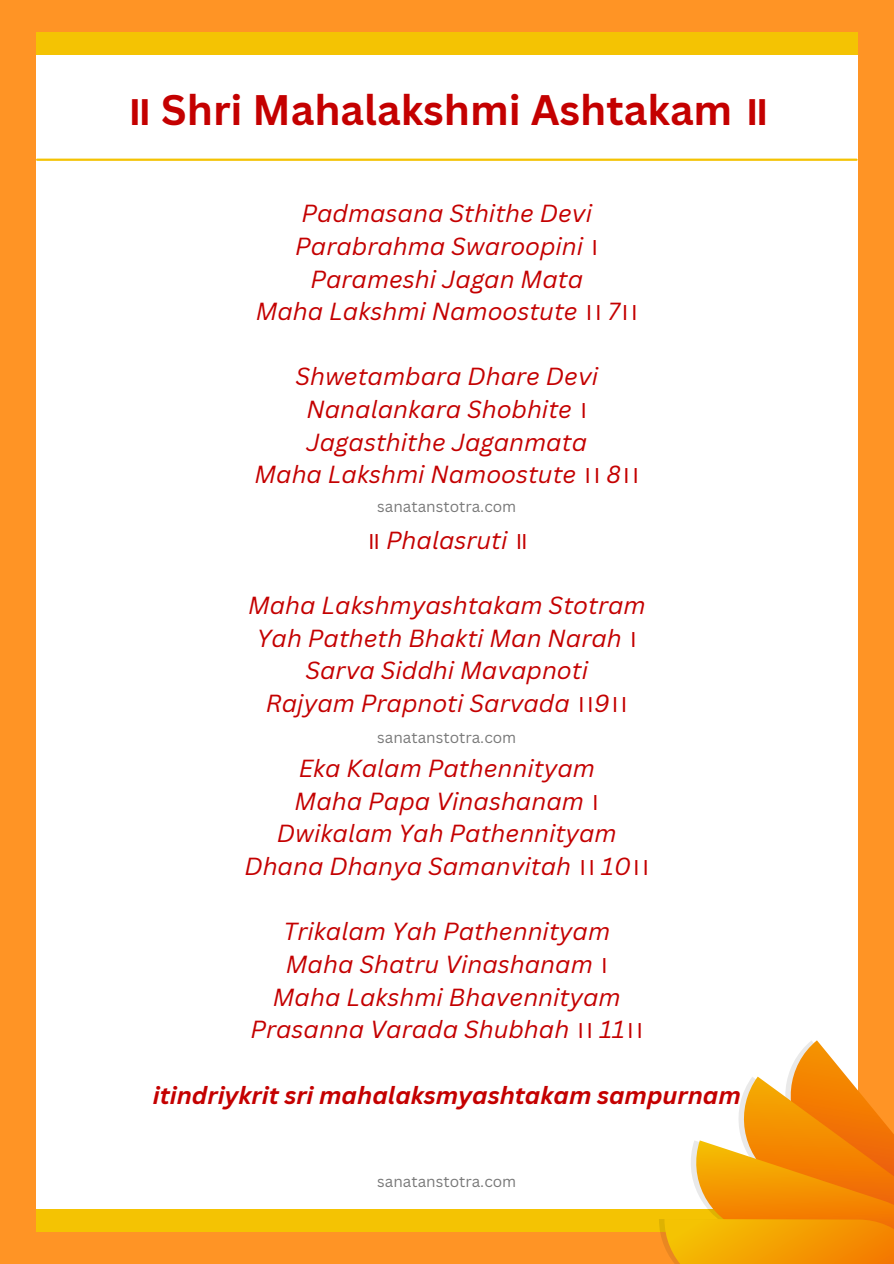
<style>
.page{position:relative;width:894px;height:1264px;background:#fff}
.page>*{position:absolute;margin:0;border:0;box-sizing:border-box;transform-origin:0 0}
.t1{font:700 41.55px "Canva Sans";color:#c40000}
.t2{font:italic 24px/32.7px "Canva Sans";color:#c40000;text-align:center}
.t3{font:italic 700 24px "Canva Sans";color:#c40000}
.t4{font:15.3px "Canva Sans";color:#000}
.s1{font-family:"Noto Sans Bengali"}
.s2{font-family:"Noto Sans Bengali";font-style:normal}
</style>
<div class="page">
<div style="left:0;top:0;width:893px;height:1263px;background:#ff9425"></div>
<div style="left:36px;top:32px;width:821px;height:1198px;background:#fff"></div>
<div style="left:36px;top:1208px;width:821px;height:23px;background:#f4c303"></div>
<hr style="left:37px;top:159px;width:819px;height:2px;background:#f4c303">
<svg style="left:658px;top:1040px;width:235px;height:223px"></svg>
<div style="left:36px;top:32px;width:821px;height:23px;background:#f4c303"></div>
<h1 class="t1" style="left:125px;top:81px;width:645px"><span class="s1">॥</span> Shri Mahalakshmi Ashtakam <span class="s1">॥</span></h1>
<p class="t2" style="left:256px;top:196px;width:383px">Padmasana Sthithe Devi<br>Parabrahma Swaroopini <span class="s2">।<br></span>Parameshi Jagan Mata<br>Maha Lakshmi Namoostute <span class="s2">।।</span> 7<span class="s2">।।</span></p>
<p class="t2" style="left:254px;top:360px;width:386px">Shwetambara Dhare Devi<br>Nanalankara Shobhite <span class="s2">।<br></span>Jagasthithe Jaganmata<br>Maha Lakshmi Namoostute <span class="s2">।।</span> 8<span class="s2">।।</span></p>
<p class="t4" style="left:377px;top:496px;width:140px">sanatanstotra.com</p>
<p class="t2" style="left:365px;top:523px;width:164px"><span class="s2">॥</span> Phalasruti <span class="s2">॥</span></p>
<p class="t2" style="left:248px;top:588px;width:399px">Maha Lakshmyashtakam Stotram<br>Yah Patheth Bhakti Man Narah <span class="s2">।<br></span>Sarva Siddhi Mavapnoti<br>Rajyam Prapnoti Sarvada <span class="s2">।।</span>9<span class="s2">।।</span></p>
<p class="t4" style="left:377px;top:726px;width:140px">sanatanstotra.com</p>
<p class="t2" style="left:244px;top:751px;width:406px">Eka Kalam Pathennityam<br>Maha Papa Vinashanam <span class="s2">।<br></span>Dwikalam Yah Pathennityam<br>Dhana Dhanya Samanvitah <span class="s2">।।</span> 10<span class="s2">।।</span></p>
<p class="t2" style="left:250px;top:914px;width:394px">Trikalam Yah Pathennityam<br>Maha Shatru Vinashanam <span class="s2">।<br></span>Maha Lakshmi Bhavennityam<br>Prasanna Varada Shubhah <span class="s2">।।</span> 11<span class="s2">।।</span></p>
<p class="t3" style="left:153px;top:1077px;width:589px">itindriykrit sri mahalaksmyashtakam sampurnam</p>
<p class="t4" style="left:377px;top:1170px;width:140px">sanatanstotra.com</p>
</div>
